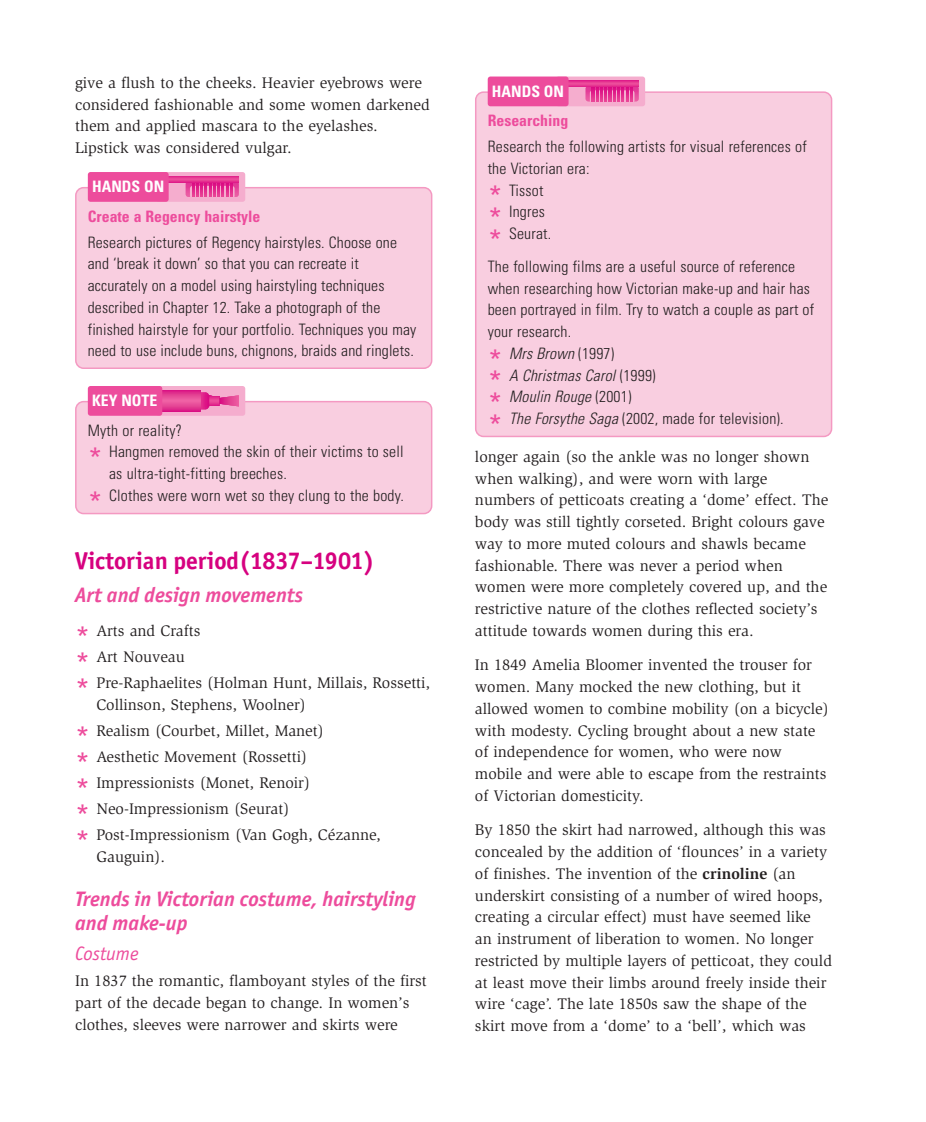
<style>
.page{position:relative;width:926px;height:1122px;background:#fff}
.page>*{position:absolute;margin:0;border:0;box-sizing:border-box;transform-origin:0 0}
.t1{font:700 24.3px "Officina San ITC";color:#d6017f}
.t2{font:italic 700 21px/23.7px "Officina San ITC";color:#ed4c9c}
.t3{font:italic 19.5px "Officina San ITC";color:#ed4c9c}
.t4{font:15.75px/21.8px "Slimbach";color:#231f20}
.t5{font:300 condensed 15.75px/21.8px "Univers";letter-spacing:.015em;color:#231f20}
.t6{font:700 condensed 15.75px "Univers";color:#ed4c9c}
.t7{font:700 condensed 15.75px "Univers";color:#fff}
.s1{font-family:"Officina San ITC";font-weight:400;font-stretch:normal;font-size:30px;color:#ed4c9c}
.s2{font-family:"Officina San ITC";font-size:30px;color:#ed4c9c}
.s3{font-style:italic}
.s4{font-weight:700}
</style>
<div class="page">
<div style="left:75px;top:187px;width:357px;height:182px;background:#f9cee0"></div>
<div style="left:156px;top:172px;width:89px;height:30px;background:#f5adce;border-radius:3px"></div>
<hr style="left:186px;top:197px;width:53px;height:1px;background:#ec499a">
<hr style="left:186px;top:196px;width:53px;height:1px;background:#ea4798">
<hr style="left:186px;top:195px;width:53px;height:1px;background:#e94497">
<hr style="left:186px;top:194px;width:53px;height:1px;background:#e84195">
<hr style="left:186px;top:193px;width:53px;height:1px;background:#e73993">
<hr style="left:186px;top:192px;width:53px;height:1px;background:#e53491">
<hr style="left:186px;top:191px;width:53px;height:1px;background:#e43090">
<hr style="left:186px;top:190px;width:53px;height:1px;background:#e42b8e">
<hr style="left:186px;top:189px;width:53px;height:1px;background:#e2268c">
<hr style="left:186px;top:188px;width:53px;height:1px;background:#e1228b">
<hr style="left:186px;top:187px;width:53px;height:1px;background:#e01d89">
<hr style="left:186px;top:186px;width:53px;height:1px;background:#df1988">
<hr style="left:186px;top:185px;width:53px;height:1px;background:#de1587">
<hr style="left:186px;top:184px;width:53px;height:1px;background:#dc1085">
<hr style="left:186px;top:183px;width:53px;height:1px;background:#db0c83">
<hr style="left:186px;top:182px;width:53px;height:1px;background:#d90982">
<svg style="left:190px;top:186px;width:44px;height:13px"></svg>
<svg style="left:192px;top:182px;width:40px;height:16px"></svg>
<div style="left:164px;top:176px;width:75px;height:6px;background:#e1248b"></div>
<div style="left:164px;top:177px;width:75px;height:5px;background:#e3298d"></div>
<hr style="left:164px;top:177px;width:75px;height:4px;background:#e53291">
<hr style="left:164px;top:178px;width:75px;height:3px;background:#e73c93">
<hr style="left:164px;top:178px;width:75px;height:2px;background:#e94497">
<hr style="left:164px;top:179px;width:75px;height:1px;background:#ed4c9c">
<div style="left:88px;top:172px;width:81px;height:30px;background:#ed4c9c;border-radius:3px"></div>
<div style="left:156px;top:386px;width:89px;height:30px;background:#f5adce;border-radius:3px"></div>
<div style="left:160px;top:390px;width:40px;height:21px;background:#da1084"></div>
<div style="left:160px;top:391px;width:40px;height:19px;background:#dc1986"></div>
<svg style="left:75px;top:392px;width:357px;height:122px;background:#f8cbde"></svg>
<div style="left:160px;top:394px;width:40px;height:14px;background:#e23e91"></div>
<div style="left:160px;top:396px;width:40px;height:10px;background:#e54796"></div>
<div style="left:160px;top:397px;width:40px;height:8px;background:#e74d99"></div>
<div style="left:160px;top:398px;width:40px;height:6px;background:#ea539c"></div>
<hr style="left:160px;top:399px;width:40px;height:4px;background:#ed59a0">
<hr style="left:160px;top:400px;width:40px;height:1px;background:#ef61a4">
<hr style="left:160px;top:401px;width:40px;height:1px;background:#f062a5">
<div style="left:88px;top:386px;width:74px;height:30px;background:#ed4c9c;border-radius:3px"></div>
<div style="left:475px;top:91px;width:357px;height:346px;background:#f9cee0"></div>
<div style="left:556px;top:77px;width:89px;height:29px;background:#f5adce;border-radius:3px"></div>
<hr style="left:585px;top:101px;width:53px;height:1px;background:#eb4899">
<hr style="left:585px;top:100px;width:53px;height:1px;background:#ea4698">
<hr style="left:585px;top:99px;width:53px;height:1px;background:#e84396">
<hr style="left:585px;top:98px;width:53px;height:1px;background:#e83e94">
<hr style="left:585px;top:97px;width:53px;height:1px;background:#e63792">
<hr style="left:585px;top:96px;width:53px;height:1px;background:#e53291">
<hr style="left:585px;top:95px;width:53px;height:1px;background:#e42d8f">
<hr style="left:585px;top:94px;width:53px;height:1px;background:#e3298d">
<hr style="left:585px;top:93px;width:53px;height:1px;background:#e1248b">
<hr style="left:585px;top:92px;width:53px;height:1px;background:#e01f8a">
<hr style="left:585px;top:91px;width:53px;height:1px;background:#df1b89">
<hr style="left:585px;top:90px;width:53px;height:1px;background:#de1787">
<hr style="left:585px;top:89px;width:53px;height:1px;background:#dd1386">
<hr style="left:585px;top:88px;width:53px;height:1px;background:#db0e84">
<hr style="left:585px;top:87px;width:53px;height:1px;background:#da0a83">
<svg style="left:590px;top:90px;width:44px;height:13px"></svg>
<svg style="left:592px;top:87px;width:40px;height:15px"></svg>
<div style="left:564px;top:81px;width:74px;height:6px;background:#e01f8a"></div>
<div style="left:564px;top:81px;width:74px;height:5px;background:#e42d8f"></div>
<hr style="left:564px;top:82px;width:74px;height:4px;background:#e53291">
<hr style="left:564px;top:82px;width:74px;height:3px;background:#e73c93">
<hr style="left:564px;top:83px;width:74px;height:1px;background:#ec499a">
<hr style="left:564px;top:84px;width:74px;height:1px;background:#ed4c9c">
<div style="left:487px;top:77px;width:81px;height:29px;background:#ed4c9c;border-radius:3px"></div>
<p class="t4" style="left:75px;top:73px;width:356px">give a flush to the cheeks. Heavier eyebrows were considered fashionable and some women darkened them and applied mascara to the eyelashes.<br>Lipstick was considered vulgar.</p>
<p class="t7" style="left:92px;top:181px;width:74px">HANDS ON</p>
<p class="t6" style="left:88px;top:210px;width:174px">Create a Regency hairstyle</p>
<p class="t5" style="left:88px;top:233px;width:330px">Research pictures of Regency hairstyles. Choose one and ‘break it down’ so that you can recreate it accurately on a model using hairstyling techniques described in Chapter 12. Take a photograph of the finished hairstyle for your portfolio. Techniques you may need to use include buns, chignons, braids and ringlets.</p>
<p class="t7" style="left:92px;top:395px;width:67px">KEY NOTE</p>
<p class="t5" style="left:88px;top:421px;width:95px">Myth or reality?</p>
<p class="t5" style="left:88px;top:443px;width:317px"><span class="s1">*</span> Hangmen removed the skin of their victims to sell</p>
<p class="t5" style="left:109px;top:464px;width:179px">as ultra-tight-fitting breeches.</p>
<p class="t5" style="left:88px;top:486px;width:317px"><span class="s1">*</span> Clothes were worn wet so they clung to the body.</p>
<h1 class="t1" style="left:75px;top:553px;width:301px">Victorian period(1837–1901)</h1>
<h2 class="t2" style="left:75px;top:585px;width:229px">Art and design movements</h2>
<p class="t4" style="left:75px;top:619px;width:357px;line-height:26px"><span class="s2">*</span> Arts and Crafts<br><span class="s2">*</span> Art Nouveau<br><span class="s2">*</span> Pre-Raphaelites (Holman Hunt, Millais, Rossetti,</p>
<p class="t4" style="left:75px;top:693px;width:307px;line-height:26px;text-indent:21px">Collinson, Stephens, Woolner)<br><span class="s2">*</span> Realism (Courbet, Millet, Manet)<br><span class="s2">*</span> Aesthetic Movement (Rossetti)<br><span class="s2">*</span> Impressionists (Monet, Renoir)<br><span class="s2">*</span> Neo-Impressionism (Seurat)<br><span class="s2">*</span> Post-Impressionism (Van Gogh, Cézanne,</p>
<p class="t4" style="left:96px;top:847px;width:70px">Gauguin).</p>
<h2 class="t2" style="left:75px;top:890px;width:342px">Trends in Victorian costume, hairstyling and make-up</h2>
<p class="t3" style="left:75px;top:944px;width:65px">Costume</p>
<p class="t4" style="left:75px;top:971px;width:353px">In 1837 the romantic, flamboyant styles of the first part of the decade began to change. In women’s clothes, sleeves were narrower and skirts were</p>
<p class="t7" style="left:492px;top:86px;width:74px">HANDS ON</p>
<p class="t6" style="left:487px;top:115px;width:82px">Researching</p>
<p class="t5" style="left:487px;top:137px;width:320px">Research the following artists for visual references of the Victorian era:<br><span class="s1">*</span> Tissot<br><span class="s1">*</span> Ingres<br><span class="s1">*</span> Seurat.</p>
<p class="t5" style="left:487px;top:257px;width:328px">The following films are a useful source of reference when researching how Victorian make-up and hair has been portrayed in film. Try to watch a couple as part of your research.<br><span class="s1">*</span> <span class="s3">Mrs Brown</span> (1997)<br><span class="s1">*</span> <span class="s3">A Christmas Carol</span> (1999)<br><span class="s1">*</span> <span class="s3">Moulin Rouge</span> (2001)<br><span class="s1">*</span> <span class="s3">The Forsythe Saga</span> (2002, made for television).</p>
<p class="t4" style="left:475px;top:447px;width:355px">longer again (so the ankle was no longer shown when walking), and were worn with large numbers of petticoats creating a ‘dome’ effect. The body was still tightly corseted. Bright colours gave way to more muted colours and shawls became fashionable. There was never a period when women were more completely covered up, and the restrictive nature of the clothes reflected society’s attitude towards women during this era.</p>
<p class="t4" style="left:475px;top:655px;width:355px">In 1849 Amelia Bloomer invented the trouser for women. Many mocked the new clothing, but it allowed women to combine mobility (on a bicycle) with modesty. Cycling brought about a new state of independence for women, who were now mobile and were able to escape from the restraints of Victorian domesticity.</p>
<p class="t4" style="left:475px;top:820px;width:358px">By 1850 the skirt had narrowed, although this was concealed by the addition of ‘flounces’ in a variety of finishes. The invention of the <span class="s4">crinoline</span> (an underskirt consisting of a number of wired hoops, creating a circular effect) must have seemed like<br>an instrument of liberation to women. No longer restricted by multiple layers of petticoat, they could at least move their limbs around freely inside their wire ‘cage’. The late 1850s saw the shape of the skirt move from a ‘dome’ to a ‘bell’, which was</p>
</div>
